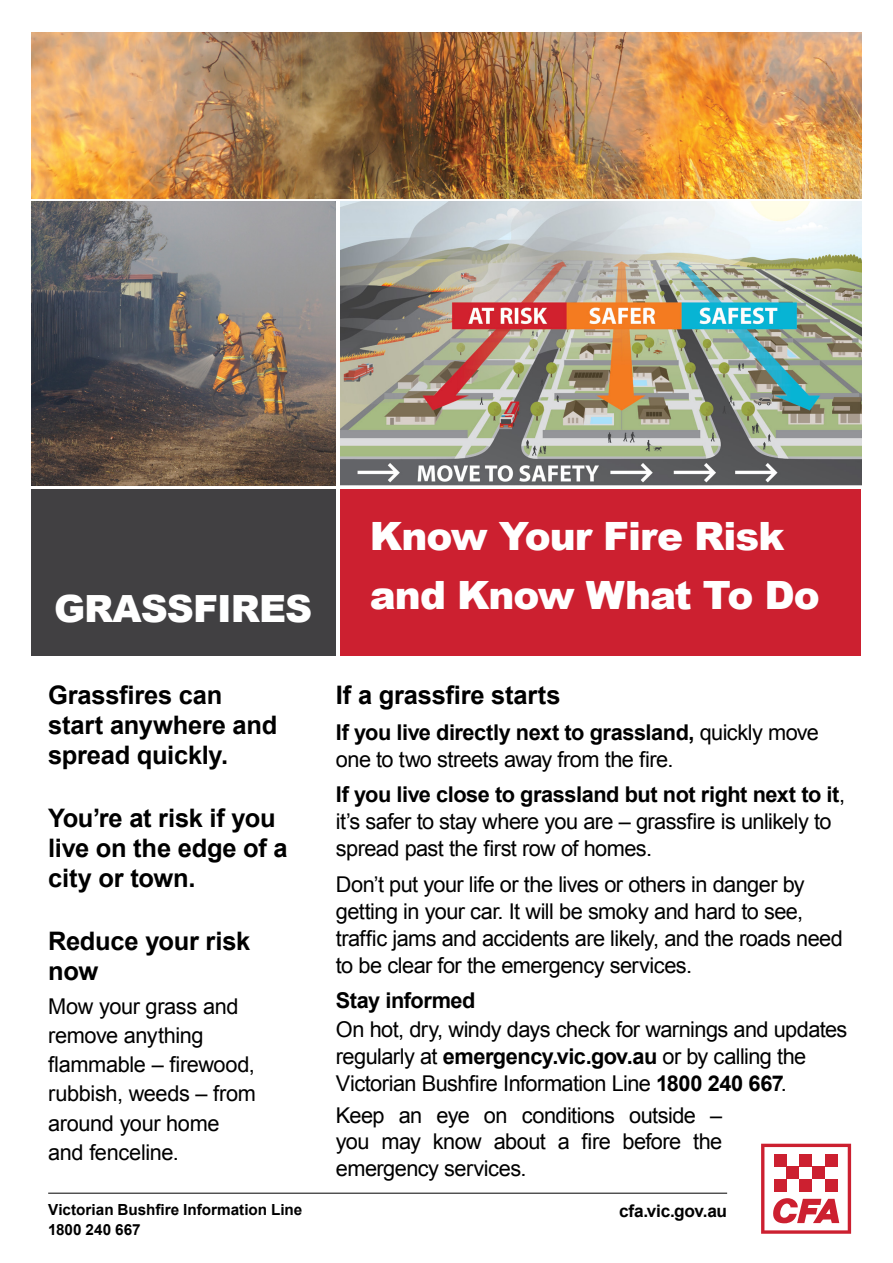
<style>
.page{position:relative;width:893px;height:1263px;background:#fff}
.page>*{position:absolute;margin:0;border:0;box-sizing:border-box;transform-origin:0 0}
.t1{font:900 39px/58.5px "Arial";letter-spacing:-.025em;color:#fff}
.t2{font:900 37.5px "Arial";letter-spacing:-.025em;color:#fff}
.t3{font:700 25.5px/29.7px "Arial";letter-spacing:-.01em;color:#000}
.t4{font:21.75px/27px "Arial";letter-spacing:-.025em;color:#000}
.t5{font:700 21.75px "Arial";letter-spacing:-.02em;color:#000}
.t6{font:700 17.25px "Arial";letter-spacing:-.02em;color:#000}
.t7{font:700 15.3px/20.2px "Arial";color:#000}
.s1{font-weight:700}
</style>
<div class="page">
<div style="left:341px;top:489px;width:520px;height:166px;background:#cc2030"></div>
<div style="left:32px;top:489px;width:304px;height:166px;background:#414042"></div>
<hr style="left:48px;top:1193px;width:679px;height:1px;background:#000">
<img style="left:341px;top:202px;width:520px;height:283px">
<svg style="left:761px;top:1144px;width:90px;height:90px"></svg>
<img style="left:32px;top:202px;width:304px;height:284px">
<img style="left:32px;top:32px;width:829px;height:166px">
<h2 class="t2" style="left:54px;top:581px;width:260px">GRASSFIRES</h2>
<p class="t3" style="left:48px;top:681px;width:231px">Grassfires can start anywhere and spread quickly.</p>
<p class="t3" style="left:48px;top:804px;width:241px">You’re at risk if you live on the edge of a city or town.</p>
<p class="t3" style="left:48px;top:927px;width:204px">Reduce your risk now</p>
<p class="t4" style="left:48px;top:991px;width:209px;line-height:29.2px">Mow your grass and remove anything flammable – firewood, rubbish, weeds – from around your home and fenceline.</p>
<h1 class="t1" style="left:370px;top:506px;width:451px">Know Your Fire Risk and Know What To Do</h1>
<p class="t3" style="left:336px;top:681px;width:226px">aIf grassfire starts</p>
<p class="t4" style="left:336px;top:719px;width:485px"><span class="s1">If you live directly next to grassland,</span> quickly move one to two streets away from the fire.</p>
<p class="t4" style="left:336px;top:781px;width:511px"><span class="s1">If you live close to grassland but not right next to</span> ,<span class="s1">i t<br></span>s’i t safer to stay where you are – grassfire is unlikely to spread past the first row of homes.</p>
<p class="t4" style="left:336px;top:871px;width:508px">Don t’ put your life or the lives or others in danger by getting in your car It. will be smoky and hard to see, traffic jams and accidents are likely, and the roads need to be clear for the emergency services.</p>
<p class="t5" style="left:336px;top:986px;width:141px">Stay informed</p>
<p class="t4" style="left:336px;top:1016px;width:513px">On hot, dry, windy days check for warnings and updates regularly at <span class="s1">emergency.vic.gov.au</span> or by calling the<br>Victorian Bushfire Information Line <span class="s1">1800 240 667</span>.</p>
<p class="t4" style="left:710px;top:1101px;width:14px">–</p>
<p class="t4" style="left:336px;top:1101px;width:50px">Keep</p>
<p class="t4" style="left:522px;top:1101px;width:95px">conditions</p>
<p class="t4" style="left:629px;top:1101px;width:68px">outside</p>
<p class="t4" style="left:399px;top:1101px;width:25px">an</p>
<p class="t4" style="left:437px;top:1101px;width:35px">eye</p>
<p class="t4" style="left:484px;top:1101px;width:25px">on</p>
<p class="t4" style="left:433px;top:1128px;width:51px">know</p>
<p class="t4" style="left:494px;top:1128px;width:54px">about</p>
<p class="t4" style="left:336px;top:1128px;width:192px">you<br>emergency services.</p>
<p class="t4" style="left:381px;top:1128px;width:41px">may</p>
<p class="t4" style="left:558px;top:1128px;width:14px">a</p>
<p class="t4" style="left:582px;top:1128px;width:31px">fire</p>
<p class="t4" style="left:623px;top:1128px;width:60px">before</p>
<p class="t4" style="left:693px;top:1128px;width:31px">the</p>
<p class="t7" style="left:48px;top:1200px;width:256px">Victorian Bushfire Information Line<br>1800 240 667</p>
<p class="t6" style="left:619px;top:1200px;width:110px">cfa.vic.gov.au</p>
</div>
